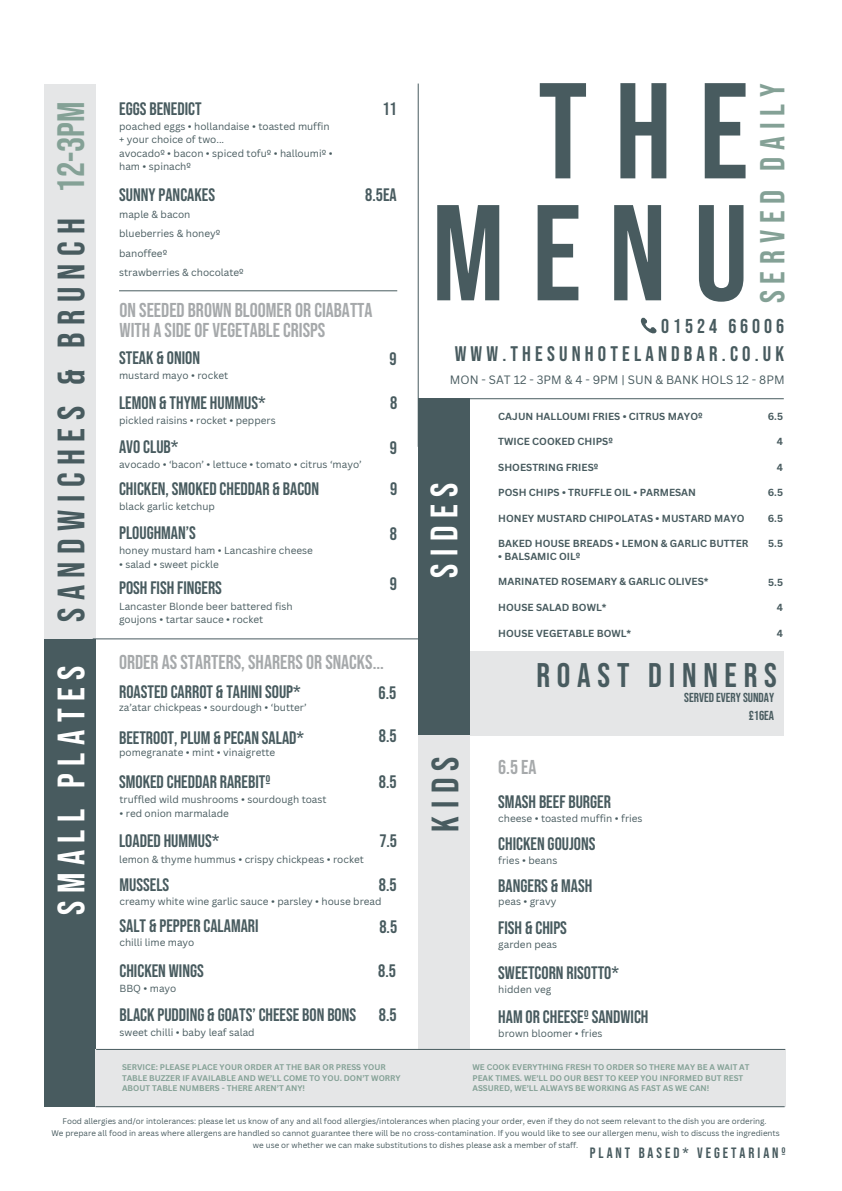
<style>
.page{position:relative;width:842px;height:1191px;background:#fff}
.page>*{position:absolute;margin:0;border:0;box-sizing:border-box;transform-origin:0 0}
.t1{font:136px/121.9px "Bebas Neue";letter-spacing:.2em;color:#485b5f;text-align:right}
.t2{font:38px "Bebas Neue";letter-spacing:.2em;color:#485b5f}
.t3{font:38px "Bebas Neue";letter-spacing:.2em;color:#fff}
.t4{font:38px "Bebas Neue";color:#84a196}
.t5{font:34.5px "Bebas Neue";letter-spacing:.2em;color:#84a196}
.t6{font:34px "Bebas Neue";letter-spacing:.2em;color:#485b5f}
.t7{font:21px "Bebas Neue";letter-spacing:.2em;color:#485b5f}
.t8{font:20px/19.5px "Bebas Neue";color:#a6a9ab}
.t9{font:20px "Bebas Neue";letter-spacing:.2em;color:#485b5f}
.t10{font:18px "Bebas Neue";color:#485b5f}
.t11{font:14.9px "Bebas Neue";letter-spacing:.2em;color:#485b5f}
.t12{font:13px/18px "Bebas Neue";color:#485b5f;text-align:right}
.t13{font:11.8px "Canva Sans";color:#485b5f}
.t14{font:10px/13.5px "Canva Sans";color:#485b5f}
.t15{font:700 10px "Canva Sans";color:#485b5f}
.t16{font:8px/12px "Canva Sans";color:#485b5f;text-align:center}
.t17{font:700 8px/10.7px "Canva Sans";color:#84a196}
</style>
<div class="page">
<div style="left:44px;top:638px;width:52px;height:468px;background:#485b5f"></div>
<div style="left:469px;top:651px;width:315px;height:84px;background:#e5e6e7"></div>
<div style="left:418px;top:398px;width:51px;height:339px;background:#485b5f"></div>
<div style="left:418px;top:735px;width:51px;height:315px;background:#e5e6e7"></div>
<div style="left:96px;top:1048px;width:690px;height:58px;background:#e5e6e7"></div>
<div style="left:44px;top:84px;width:52px;height:554px;background:#e5e6e7"></div>
<hr style="left:93px;top:638px;width:376px;height:1px;background:#485b5f">
<hr style="left:96px;top:1048px;width:689px;height:1px;background:#485b5f">
<hr style="left:96px;top:1106px;width:689px;height:1px;background:#485b5f">
<hr style="left:421px;top:398px;width:363px;height:1px;background:#485b5f">
<hr style="left:418px;top:83px;width:1px;height:364px;background:#485b5f">
<hr style="left:119px;top:290px;width:278px;height:1px;background:#485b5f">
<svg style="left:640px;top:317px;width:17px;height:17px"></svg>
<h2 class="t4" style="left:49px;top:192px;width:92px;rotate:-90deg">12-3PM</h2>
<h2 class="t2" style="left:50px;top:622px;width:406px;rotate:-90deg">SANDWICHES &amp; BRUNCH</h2>
<h2 class="t3" style="left:50px;top:915px;width:251px;rotate:-90deg">SMALL PLATES</h2>
<h3 class="t10" style="left:119px;top:98px;width:84px">EGGS BENEDICT</h3>
<p class="t14" style="left:119px;top:119px;width:215px">poached eggs • hollandaise • toasted muffin + your choice of two...<br>avocadoº • bacon • spiced tofuº • halloumiº • ham • spinachº</p>
<h3 class="t10" style="left:119px;top:184px;width:97px">SUNNY PANCAKES</h3>
<p class="t14" style="left:119px;top:204px;width:126px;line-height:19.5px">maple &amp; bacon blueberries &amp; honeyº banoffeeº<br>strawberries &amp; chocolateº</p>
<h3 class="t10" style="left:382px;top:98px;width:16px">11</h3>
<h3 class="t10" style="left:365px;top:184px;width:33px">8.5EA</h3>
<h3 class="t8" style="left:120px;top:300px;width:255px">ON SEEDED BROWN BLOOMER OR CIABATTA<br>WITH A SIDE OF VEGETABLE CRISPS</h3>
<p class="t14" style="left:119px;top:369px;width:111px">mustard mayo • rocket</p>
<p class="t14" style="left:119px;top:414px;width:158px">pickled raisins • rocket • peppers</p>
<p class="t14" style="left:119px;top:457px;width:244px">avocado • ‘bacon’ • lettuce • tomato • citrus ‘mayo’</p>
<h3 class="t10" style="left:119px;top:348px;width:82px">STEAK &amp; ONION</h3>
<h3 class="t10" style="left:119px;top:392px;width:148px">LEMON &amp; THYME HUMMUS*</h3>
<h3 class="t10" style="left:119px;top:437px;width:61px">AVO CLUB*</h3>
<h3 class="t10" style="left:119px;top:478px;width:202px">CHICKEN, SMOKED CHEDDAR &amp; BACON</h3>
<p class="t14" style="left:119px;top:500px;width:97px">black garlic ketchup</p>
<h3 class="t10" style="left:119px;top:523px;width:78px">PLOUGHMAN’S</h3>
<p class="t14" style="left:119px;top:544px;width:195px">honey mustard ham • Lancashire cheese</p>
<p class="t14" style="left:119px;top:557px;width:101px">• salad • sweet pickle</p>
<h3 class="t10" style="left:119px;top:577px;width:104px">POSH FISH FINGERS</h3>
<p class="t14" style="left:119px;top:599px;width:175px">Lancaster Blonde beer battered fish goujons • tartar sauce • rocket</p>
<h3 class="t10" style="left:389px;top:348px;width:9px">9</h3>
<h3 class="t10" style="left:390px;top:392px;width:9px">8</h3>
<h3 class="t10" style="left:390px;top:437px;width:9px">9</h3>
<h3 class="t10" style="left:390px;top:479px;width:9px">9</h3>
<h3 class="t10" style="left:390px;top:523px;width:9px">8</h3>
<h3 class="t10" style="left:390px;top:573px;width:9px">9</h3>
<h3 class="t8" style="left:119px;top:652px;width:266px">ORDER AS STARTERS, SHARERS OR SNACKS...</h3>
<h3 class="t10" style="left:119px;top:681px;width:183px">ROASTED CARROT &amp; TAHINI SOUP*</h3>
<h3 class="t10" style="left:379px;top:682px;width:19px">6.5</h3>
<h3 class="t10" style="left:379px;top:725px;width:19px">8.5</h3>
<h3 class="t10" style="left:379px;top:771px;width:19px">8.5</h3>
<p class="t14" style="left:119px;top:700px;width:189px">za’atar chickpeas • sourdough • ‘butter’</p>
<h3 class="t10" style="left:119px;top:727px;width:187px">BEETROOT, PLUM &amp; PECAN SALAD*</h3>
<h3 class="t10" style="left:119px;top:771px;width:153px">SMOKED CHEDDAR RAREBITº</h3>
<p class="t14" style="left:119px;top:745px;width:158px">pomegranate • mint • vinaigrette</p>
<p class="t14" style="left:120px;top:792px;width:209px">truffled wild mushrooms • sourdough toast</p>
<p class="t14" style="left:120px;top:806px;width:111px">• red onion marmalade</p>
<p class="t14" style="left:119px;top:852px;width:246px">lemon &amp; thyme hummus • crispy chickpeas • rocket</p>
<h3 class="t10" style="left:119px;top:831px;width:102px">LOADED HUMMUS*</h3>
<h3 class="t10" style="left:379px;top:831px;width:19px">7.5</h3>
<h3 class="t10" style="left:120px;top:874px;width:51px">MUSSELS</h3>
<h3 class="t10" style="left:379px;top:874px;width:19px">8.5</h3>
<p class="t14" style="left:120px;top:894px;width:264px">creamy white wine garlic sauce • parsley • house bread</p>
<h3 class="t10" style="left:120px;top:915px;width:141px">SALT &amp; PEPPER CALAMARI</h3>
<p class="t14" style="left:120px;top:935px;width:76px">chilli lime mayo</p>
<h3 class="t10" style="left:120px;top:960px;width:86px">CHICKEN WINGS</h3>
<h3 class="t10" style="left:120px;top:1004px;width:238px">BLACK PUDDING &amp; GOATS’ CHEESE BON BONS</h3>
<p class="t14" style="left:120px;top:981px;width:58px">BBQ • mayo</p>
<p class="t14" style="left:120px;top:1025px;width:137px">sweet chilli • baby leaf salad</p>
<h3 class="t10" style="left:379px;top:916px;width:19px">8.5</h3>
<h3 class="t10" style="left:378px;top:960px;width:19px">8.5</h3>
<h3 class="t10" style="left:379px;top:1004px;width:19px">8.5</h3>
<h1 class="t1" style="left:432px;top:69px;width:318px">THE<br>MENU</h1>
<h3 class="t9" style="left:661px;top:314px;width:124px">01524 66006</h3>
<h3 class="t5" style="left:753px;top:303px;width:221px;rotate:-90deg">SERVED DAILY</h3>
<h3 class="t7" style="left:455px;top:341px;width:331px">WWW.THESUNHOTELANDBAR.CO.UK</h3>
<p class="t13" style="left:450px;top:373px;width:336px">MON - SAT 12 - 3PM &amp; 4 - 9PM | SUN &amp; BANK HOLS 12 - 8PM</p>
<h2 class="t3" style="left:423px;top:577px;width:96px;rotate:-90deg">SIDES</h2>
<h2 class="t2" style="left:424px;top:831px;width:77px;rotate:-90deg">KIDS</h2>
<p class="t15" style="left:498px;top:410px;width:206px">CAJUN HALLOUMI FRIES • CITRUS MAYOº</p>
<p class="t15" style="left:498px;top:435px;width:116px">TWICE COOKED CHIPSº</p>
<p class="t15" style="left:498px;top:461px;width:101px">SHOESTRING FRIESº</p>
<p class="t15" style="left:498px;top:486px;width:199px">POSH CHIPS • TRUFFLE OIL • PARMESAN</p>
<p class="t15" style="left:498px;top:512px;width:248px">HONEY MUSTARD CHIPOLATAS • MUSTARD MAYO</p>
<p class="t15" style="left:498px;top:537px;width:252px">BAKED HOUSE BREADS • LEMON &amp; GARLIC BUTTER</p>
<p class="t15" style="left:498px;top:550px;width:84px">• BALSAMIC OILº</p>
<p class="t15" style="left:498px;top:576px;width:212px">MARINATED ROSEMARY &amp; GARLIC OLIVES*</p>
<p class="t15" style="left:498px;top:601px;width:110px">HOUSE SALAD BOWL*</p>
<p class="t15" style="left:498px;top:627px;width:135px">HOUSE VEGETABLE BOWL*</p>
<p class="t15" style="left:768px;top:410px;width:17px">6.5</p>
<p class="t15" style="left:777px;top:435px;width:8px">4</p>
<p class="t15" style="left:777px;top:461px;width:8px">4</p>
<p class="t15" style="left:768px;top:486px;width:17px">6.5</p>
<p class="t15" style="left:768px;top:512px;width:17px">6.5</p>
<p class="t15" style="left:768px;top:537px;width:16px">5.5</p>
<p class="t15" style="left:768px;top:576px;width:16px">5.5</p>
<p class="t15" style="left:777px;top:601px;width:8px">4</p>
<p class="t15" style="left:777px;top:627px;width:8px">4</p>
<h3 class="t6" style="left:536px;top:656px;width:242px">ROAST DINNERS</h3>
<h3 class="t12" style="left:684px;top:688px;width:91px">SERVED EVERY SUNDAY £16EA</h3>
<h3 class="t8" style="left:498px;top:757px;width:40px">6.5 EA</h3>
<h3 class="t10" style="left:498px;top:791px;width:114px">SMASH BEEF BURGER</h3>
<h3 class="t10" style="left:498px;top:833px;width:99px">CHICKEN GOUJONS</h3>
<h3 class="t10" style="left:498px;top:875px;width:96px">BANGERS &amp; MASH</h3>
<h3 class="t10" style="left:498px;top:917px;width:70px">FISH &amp; CHIPS</h3>
<h3 class="t10" style="left:498px;top:962px;width:122px">SWEETCORN RISOTTO*</h3>
<h3 class="t10" style="left:498px;top:1006px;width:152px">HAM OR CHEESEº SANDWICH</h3>
<p class="t14" style="left:498px;top:811px;width:146px">cheese • toasted muffin • fries</p>
<p class="t14" style="left:498px;top:854px;width:61px">fries • beans</p>
<p class="t14" style="left:498px;top:894px;width:60px">peas • gravy</p>
<p class="t14" style="left:498px;top:937px;width:60px">garden peas</p>
<p class="t14" style="left:498px;top:982px;width:55px">hidden veg</p>
<p class="t14" style="left:498px;top:1026px;width:106px">brown bloomer • fries</p>
<p class="t17" style="left:122px;top:1061px;width:280px">SERVICE: PLEASE PLACE YOUR ORDER AT THE BAR OR PRESS YOUR<br>TABLE BUZZER IF AVAILABLE AND WE’LL COME TO YOU. DON’T WORRY<br>ABOUT TABLE NUMBERS - THERE AREN’T ANY!</p>
<p class="t17" style="left:472px;top:1061px;width:279px">WE COOK EVERYTHING FRESH TO ORDER SO THERE MAY BE A WAIT AT<br>PEAK TIMES. WE’LL DO OUR BEST TO KEEP YOU INFORMED BUT REST<br>ASSURED, WE’LL ALWAYS BE WORKING AS FAST AS WE CAN!</p>
<p class="t16" style="left:51px;top:1115px;width:730px">Food allergies and/or intolerances: please let us know of any and all food allergies/intolerances when placing your order, even if they do not seem relevant to the dish you are ordering.<br>We prepare all food in areas where allergens are handled so cannot guarantee there will be no cross-contamination. If you would like to see our allergen menu, wish to discuss the ingredients we use or whether we can make substitutions to dishes please ask a member of staff.</p>
<h3 class="t11" style="left:590px;top:1144px;width:197px">PLANT BASED* VEGETARIANº</h3>
</div>
